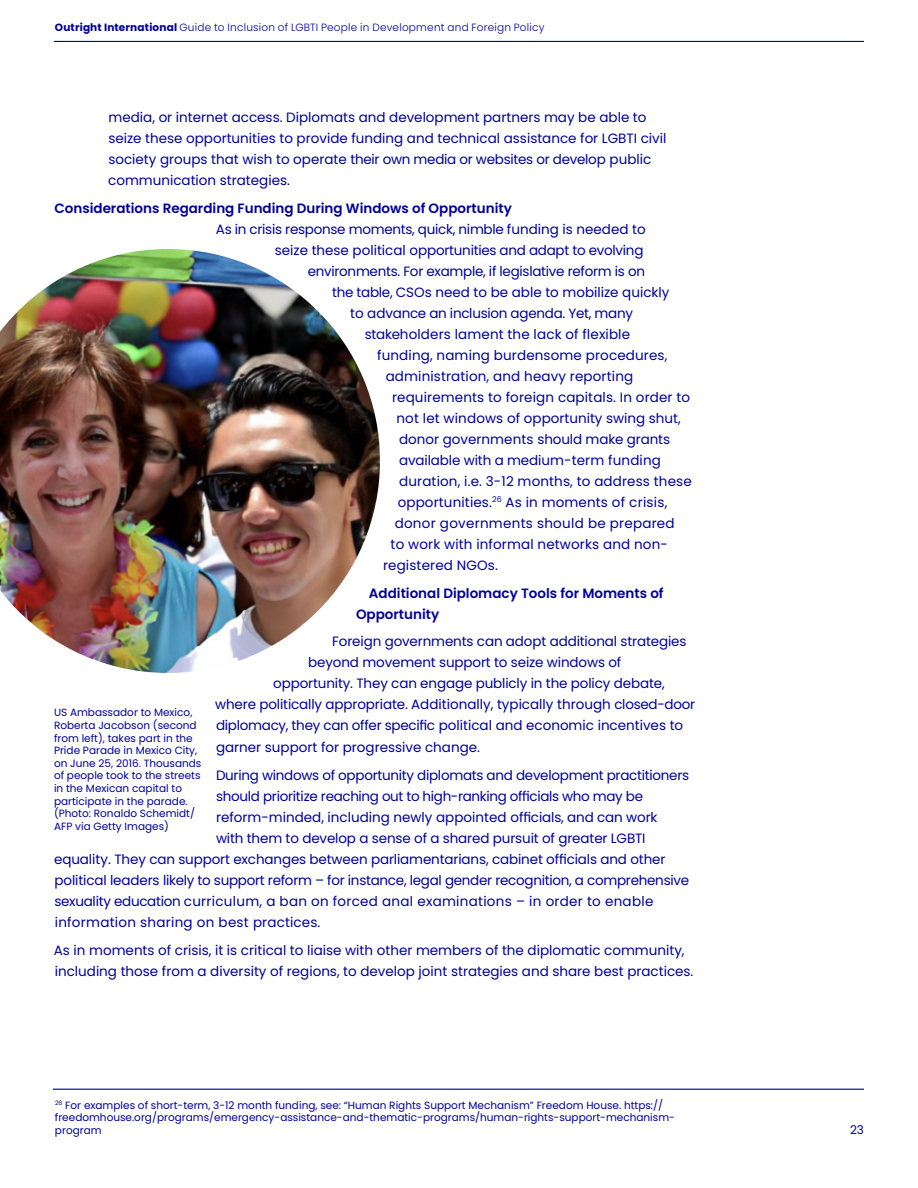
<style>
.page{position:relative;width:918px;height:1188px;background:#fff}
.page>*{position:absolute;margin:0;border:0;box-sizing:border-box;transform-origin:0 0}
.Contents{font:13.5px/21px "Poppins";color:#009}
.Contents-2{font:13.5px "Poppins";letter-spacing:-.02em;color:#009}
.Contents-3{font:13.5px "Poppins";letter-spacing:.02em;color:#009}
.Contents-4{font:600 13.5px/21px "Poppins";color:#009}
.Contents-5{font:13.5px "Poppins";letter-spacing:-.025em;color:#009}
.Body_text_1{font:12px "Poppins";color:#009}
.Contents-6{font:10.5px/12.6px "Poppins";color:#009}
.t1{font:300 10.5px "Poppins";letter-spacing:.02em;color:#009}
.s1{font-weight:700}
</style>
<div class="page">
<hr style="left:54px;top:41px;width:810px;height:1px;background:#009">
<img style="left:0;top:249px;width:380px;height:424px">
<hr style="left:53px;top:1089px;width:811px;height:1px;background:#009">
<p class="t1" style="left:55px;top:22px;width:491px"><span class="s1">Outright International</span> Guide to Inclusion of LGBTI People in Development and Foreign Policy</p>
<p class="Contents" style="left:108px;top:107px;width:560px">media, or internet access. Diplomats and development partners may be able to seize these opportunities to provide funding and technical assistance for LGBTI civil society groups that wish to operate their own media or websites or develop public communication strategies.</p>
<p class="Contents-4" style="left:55px;top:198px;width:459px">Considerations Regarding Funding During Windows of Opportunity</p>
<p class="Contents-2" style="left:216px;top:221px;width:431px">As in crisis response moments, quick, nimble funding is needed to</p>
<p class="Contents-2" style="left:275px;top:242px;width:370px">seize these political opportunities and adapt to evolving</p>
<p class="Contents-2" style="left:308px;top:263px;width:339px">environments. For example, if legislative reform is on</p>
<p class="Contents" style="left:332px;top:282px;width:339px">the table, CSOs need to be able to mobilize quickly</p>
<p class="Contents-2" style="left:350px;top:305px;width:284px">to advance an inclusion agenda. Yet, many</p>
<p class="Contents" style="left:365px;top:324px;width:267px">stakeholders lament the lack of flexible</p>
<p class="Contents" style="left:377px;top:345px;width:292px">funding, naming burdensome procedures,</p>
<p class="Contents" style="left:386px;top:366px;width:249px">administration, and heavy reporting</p>
<p class="Contents" style="left:392px;top:387px;width:300px">requirements to foreign capitals. In order to</p>
<p class="Contents" style="left:397px;top:408px;width:286px">not let windows of opportunity swing shut,</p>
<p class="Contents" style="left:399px;top:429px;width:272px">donor governments should make grants</p>
<p class="Contents" style="left:399px;top:450px;width:263px">available with a medium-term funding</p>
<p class="Contents" style="left:399px;top:471px;width:294px">duration, i.e. 3-12 months, to address these</p>
<p class="Contents" style="left:398px;top:492px;width:271px">opportunities.<sup>26</sup> As in moments of crisis,</p>
<p class="Contents-3" style="left:395px;top:515px;width:281px">donor governments should be prepared</p>
<p class="Contents" style="left:391px;top:534px;width:279px">to work with informal networks and non-</p>
<p class="Contents" style="left:383px;top:555px;width:116px">registered NGOs.</p>
<p class="Contents-4" style="left:356px;top:583px;width:309px;text-indent:13px">Additional Diplomacy Tools for Moments of<br>Opportunity</p>
<p class="Contents" style="left:332px;top:631px;width:356px">Foreign governments can adopt additional strategies</p>
<p class="Contents" style="left:308px;top:652px;width:315px">beyond movement support to seize windows of</p>
<p class="Contents" style="left:273px;top:673px;width:393px">opportunity. They can engage publicly in the policy debate,</p>
<p class="Contents" style="left:215px;top:694px;width:482px">where politically appropriate. Additionally, typically through closed-door</p>
<p class="Contents" style="left:216px;top:715px;width:469px">diplomacy, they can offer specific political and economic incentives to</p>
<p class="Contents" style="left:216px;top:737px;width:266px">garner support for progressive change.</p>
<p class="Contents-2" style="left:216px;top:767px;width:475px">During windows of opportunity diplomats and development practitioners</p>
<p class="Contents-5" style="left:216px;top:788px;width:429px">should prioritize reaching out to high-ranking officials who may be</p>
<p class="Contents" style="left:216px;top:807px;width:443px">reform-minded, including newly appointed officials, and can work</p>
<p class="Contents" style="left:216px;top:828px;width:431px">with them to develop a sense of a shared pursuit of greater LGBTI</p>
<p class="Contents" style="left:54px;top:849px;width:613px">equality. They can support exchanges between parliamentarians, cabinet officials and other</p>
<p class="Contents-2" style="left:55px;top:872px;width:636px">political leaders likely to support reform – for instance, legal gender recognition, a comprehensive</p>
<p class="Contents-3" style="left:54px;top:893px;width:601px">sexuality education curriculum, a ban on forced anal examinations – in order to enable</p>
<p class="Contents-3" style="left:55px;top:915px;width:267px">information sharing on best practices.</p>
<p class="Contents" style="left:54px;top:940px;width:641px">As in moments of crisis, it is critical to liaise with other members of the diplomatic community, including those from a diversity of regions, to develop joint strategies and share best practices.</p>
<p class="Contents-6" style="left:54px;top:707px;width:149px">US Ambassador to Mexico,<br>Roberta Jacobson (second from left), takes part in the<br>Pride Parade in Mexico City, on June 25, 2016. Thousands of people took to the streets in the Mexican capital to participate in the parade. (Photo: Ronaldo Schemidt/<br>AFP via Getty Images)</p>
<p class="Contents-6" style="left:55px;top:1099px;width:622px"><sup>26</sup> For examples of short-term, 3-12 month funding, see: “Human Rights Support Mechanism” Freedom House. https:// freedomhouse.org/programs/emergency-assistance-and-thematic-programs/human-rights-support-mechanism&shy;program</p>
<p class="Body_text_1" style="left:850px;top:1123px;width:15px">23</p>
</div>
